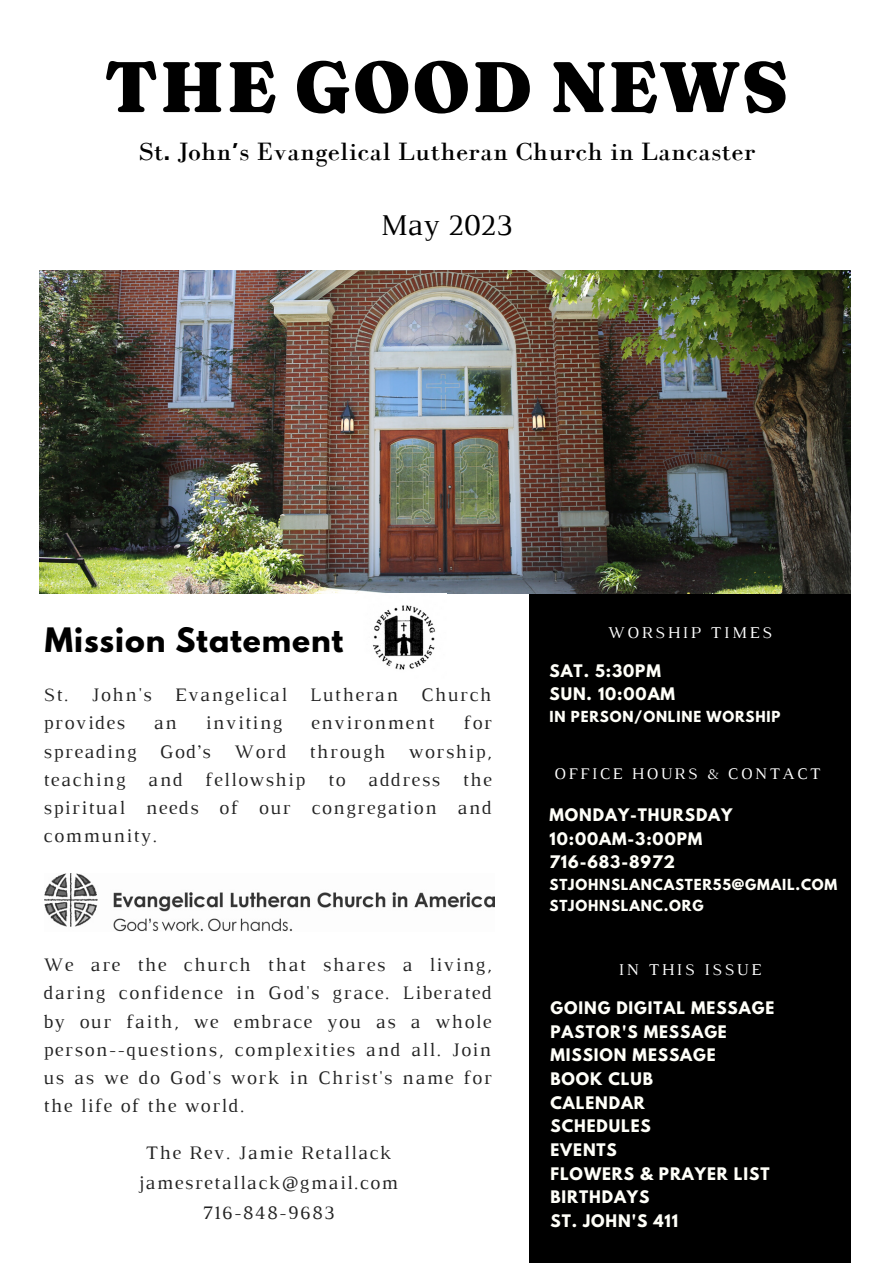
<style>
.page{position:relative;width:893px;height:1264px;background:#fff}
.page>*{position:absolute;margin:0;border:0;box-sizing:border-box;transform-origin:0 0}
.t1{font:900 71.4px "Fraunces 9 pt";letter-spacing:.03em;color:#000}
.t2{font:30.75px "Luthier";color:#000}
.t3{font:700 29.85px "League Spartan";letter-spacing:.03em;color:#000}
.t4{font:800 26.4px "EFT Artzisraeli Sns";letter-spacing:.03em;color:#000}
.t5{font:19.5px/28px "Luthier";letter-spacing:.07em;color:#222;text-align:justify}
.t6{font:16.8px "Luthier";letter-spacing:.14em;color:#fff}
.t7{font:16.5px "Luthier";letter-spacing:.14em;color:#fff}
.t8{font:700 15.3px/23.5px "League Spartan";letter-spacing:.06em;color:#fffff9}
.t9{font:700 13.5px/21.3px "League Spartan";letter-spacing:.06em;color:#fffff9}
</style>
<div class="page">
<div style="left:529px;top:592px;width:321px;height:670px;background:#000"></div>
<img style="left:40px;top:271px;width:810px;height:322px">
<img style="left:373px;top:605px;width:62px;height:65px">
<img style="left:45px;top:873px;width:450px;height:58px">
<h1 class="t1" style="left:105px;top:42px;width:685px">THE GOOD NEWS</h1>
<h3 class="t4" style="left:139px;top:135px;width:618px">St. John's Evangelical Lutheran Church in Lancaster</h3>
<h2 class="t2" style="left:380px;top:214px;width:134px">May 2023</h2>
<h3 class="t3" style="left:45px;top:624px;width:300px">Mission Statement</h3>
<p class="t5" style="left:44px;top:682px;width:449px">St. John's Evangelical Lutheran Church provides</p>
<p class="t5" style="left:44px;top:710px;width:450px;text-indent:420px">for spreading God’s Word through worship, teaching and fellowship to address the spiritual needs of our congregation and community.</p>
<p class="t5" style="left:154px;top:710px;width:25px">an</p>
<p class="t5" style="left:206px;top:710px;width:78px">inviting</p>
<p class="t5" style="left:311px;top:710px;width:125px">environment</p>
<p class="t5" style="left:44px;top:952px;width:450px">We are the church that shares a living, daring confidence in God's grace. Liberated by our faith, we embrace you as a whole person--questions, complexities and all. Join us as we do God's work in Christ's name for the life of the world.</p>
<p class="t5" style="left:139px;top:1138px;width:261px;line-height:30.3px;text-align:center">The Rev. Jamie Retallack jamesretallack@gmail.com<br>716-848-9683</p>
<p class="t6" style="left:607px;top:626px;width:166px">WORSHIP TIMES</p>
<p class="t8" style="left:549px;top:660px;width:127px">SAT. 5:30PM<br>SUN. 10:00AM</p>
<p class="t9" style="left:549px;top:707px;width:232px">IN PERSON/ONLINE WORSHIP</p>
<p class="t7" style="left:554px;top:767px;width:268px">OFFICE HOURS &amp; CONTACT</p>
<p class="t8" style="left:549px;top:805px;width:184px">MONDAY-THURSDAY<br>10:00AM-3:00PM<br>716-683-8972</p>
<p class="t9" style="left:549px;top:875px;width:289px">STJOHNSLANCASTER55@GMAIL.COM<br>STJOHNSLANC.ORG</p>
<p class="t6" style="left:618px;top:963px;width:144px">IN THIS ISSUE</p>
<p class="t8" style="left:550px;top:998px;width:225px">GOING DIGITAL MESSAGE<br>PASTOR'S MESSAGE<br>MISSION MESSAGE<br>BOOK CLUB<br>CALENDAR<br>SCHEDULES<br>EVENTS<br>FLOWERS &amp; PRAYER LIST<br>BIRTHDAYS<br>ST. JOHN'S 411</p>
</div>
